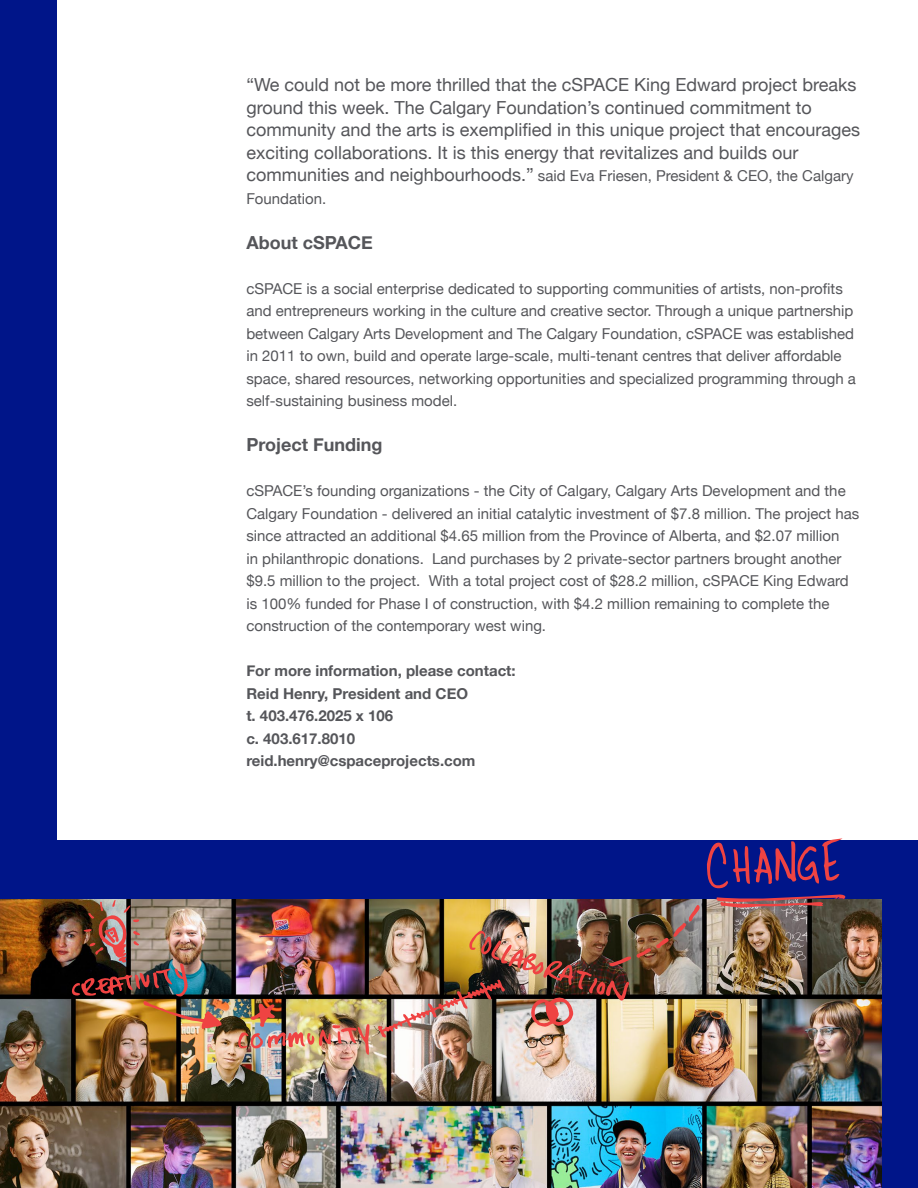
<style>
.page{position:relative;width:918px;height:1188px;background:#fff}
.page>*{position:absolute;margin:0;border:0;box-sizing:border-box;transform-origin:0 0}
.t1{font:18px/22.5px "Helvetica Neue";color:#55565a}
.t2{font:700 18px "Helvetica Neue";color:#55565a}
.t3{font:15px/22.5px "Helvetica Neue";color:#55565a}
.t4{font:700 15px/22.5px "Helvetica Neue";color:#55565a}
.s1{font-size:18px}
</style>
<div class="page">
<img style="left:0;top:899px;width:883px;height:289px">
<div style="left:0;top:840px;width:918px;height:59px;background:#001589"></div>
<div style="left:0;top:0;width:56px;height:878px;background:#001589"></div>
<div style="left:883px;top:867px;width:35px;height:321px;background:#001589"></div>
<img style="left:376px;top:905px;width:324px;height:133px">
<img style="left:72px;top:899px;width:151px;height:130px">
<img style="left:236px;top:1003px;width:134px;height:52px">
<svg style="left:707px;top:838px;width:138px;height:70px"></svg>
<p class="t1" style="left:246px;top:75px;width:615px">“We could not be more thrilled that the cSPACE King Edward project breaks ground this week. The Calgary Foundation’s continued commitment to community and the arts is exemplified in this unique project that encourages exciting collaborations. It is this energy that revitalizes and builds our</p>
<p class="t3" style="left:246px;top:165px;width:609px"><span class="s1">communities and neighbourhoods.”</span> said Eva Friesen, President &amp; CEO, the Calgary<br>Foundation.</p>
<p class="t2" style="left:246px;top:228px;width:128px">About cSPACE</p>
<p class="t3" style="left:246px;top:278px;width:611px">cSPACE is a social enterprise dedicated to supporting communities of artists, non-profits and entrepreneurs working in the culture and creative sector. Through a unique partnership between Calgary Arts Development and The Calgary Foundation, cSPACE was established in 2011 to own, build and operate large-scale, multi-tenant centres that deliver affordable space, shared resources, networking opportunities and specialized programming through a self-sustaining business model.</p>
<p class="t2" style="left:246px;top:431px;width:138px">Project Funding</p>
<p class="t3" style="left:246px;top:480px;width:614px">cSPACE’s founding organizations - the City of Calgary, Calgary Arts Development and the Calgary Foundation - delivered an initial catalytic investment of $7.8 million. The project has since attracted an additional $4.65 million from the Province of Alberta, and $2.07 million<br>in philanthropic donations. Land purchases by 2 private-sector partners brought another $9.5 million to the project. With a total project cost of $28.2 million, cSPACE King Edward is 100% funded for Phase I of construction, with $4.2 million remaining to complete the construction of the contemporary west wing.</p>
<p class="t4" style="left:246px;top:660px;width:271px">For more information, please contact:<br>Reid Henry, President and CEO<br>t. 403.476.2025 x 106<br>c. 403.617.8010 reid.henry@cspaceprojects.com</p>
</div>
